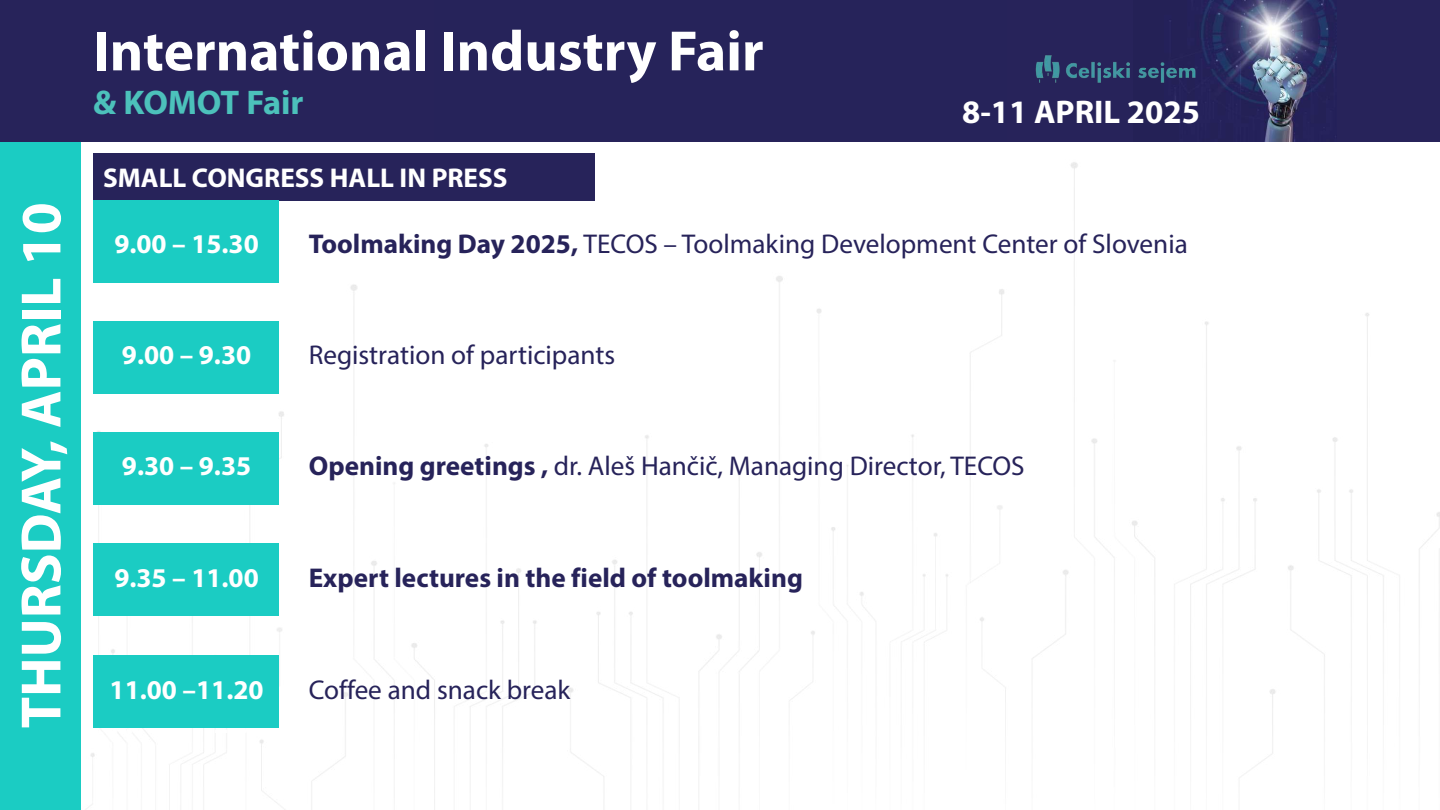
<style>
.page{position:relative;width:1440px;height:810px;background:#fff}
.page>*{position:absolute;margin:0;border:0;box-sizing:border-box;transform-origin:0 0}
.t1{font:700 57.3px "Myriad Pro";color:#fff}
.t2{font:700 34.3px "Myriad Pro";color:#4cc1bb}
.t3{font:700 32.8px "Myriad Pro";color:#fff}
.t4{font:27.2px "Myriad Pro";color:#27235a}
.t5{font:700 27.2px "Myriad Pro";color:#fff}
.t6{font:700 27.2px "Myriad Pro";color:#27235a}
.s1{font-weight:700}
</style>
<div class="page">
<div style="left:0;top:0;width:81px;height:810px;background:#1bccc3"></div>
<div style="left:0;top:0;width:1440px;height:142px;background:#27235a"></div>
<img style="left:1170px;top:0;width:167px;height:125px">
<img style="left:1035px;top:48px;width:168px;height:42px">
<img style="left:88px;top:125px;width:1352px;height:685px">
<div style="left:93px;top:153px;width:502px;height:48px;background:#27235a"></div>
<div style="left:93px;top:201px;width:186px;height:82px;background:#1bccc3"></div>
<div style="left:93px;top:321px;width:186px;height:73px;background:#1bccc3"></div>
<div style="left:93px;top:432px;width:186px;height:73px;background:#1bccc3"></div>
<div style="left:93px;top:543px;width:186px;height:73px;background:#1bccc3"></div>
<div style="left:93px;top:656px;width:186px;height:72px;background:#1bccc3"></div>
<h1 class="t1" style="left:17px;top:728px;width:527px;rotate:-90deg">THURSDAY, APRIL 10</h1>
<h1 class="t1" style="left:93px;top:27px;width:672px">International Industry Fair</h1>
<p class="t2" style="left:93px;top:88px;width:212px">&amp; KOMOT Fair</p>
<p class="t3" style="left:962px;top:98px;width:239px">8-11 APRIL 2025</p>
<p class="t5" style="left:103px;top:166px;width:406px">SMALL CONGRESS HALL IN PRESS</p>
<p class="t5" style="left:114px;top:233px;width:146px">9.00 – 15.30</p>
<p class="t4" style="left:309px;top:233px;width:881px"><span class="s1">Toolmaking Day 2025,</span> TECOS – Toolmaking Development Center of Slovenia</p>
<p class="t5" style="left:122px;top:344px;width:131px">9.00 – 9.30</p>
<p class="t4" style="left:309px;top:344px;width:308px">Registration of participants</p>
<p class="t5" style="left:122px;top:455px;width:131px">9.30 – 9.35</p>
<p class="t4" style="left:309px;top:455px;width:717px"><span class="s1">Opening greetings ,</span> dr. Aleš Hančič, Managing Director, TECOS</p>
<p class="t5" style="left:114px;top:566px;width:146px">9.35 – 11.00</p>
<p class="t6" style="left:309px;top:566px;width:496px">Expert lectures in the field of toolmaking</p>
<p class="t5" style="left:110px;top:679px;width:156px">11.00 –11.20</p>
<p class="t4" style="left:309px;top:679px;width:263px">Coffee and snack break</p>
</div>
